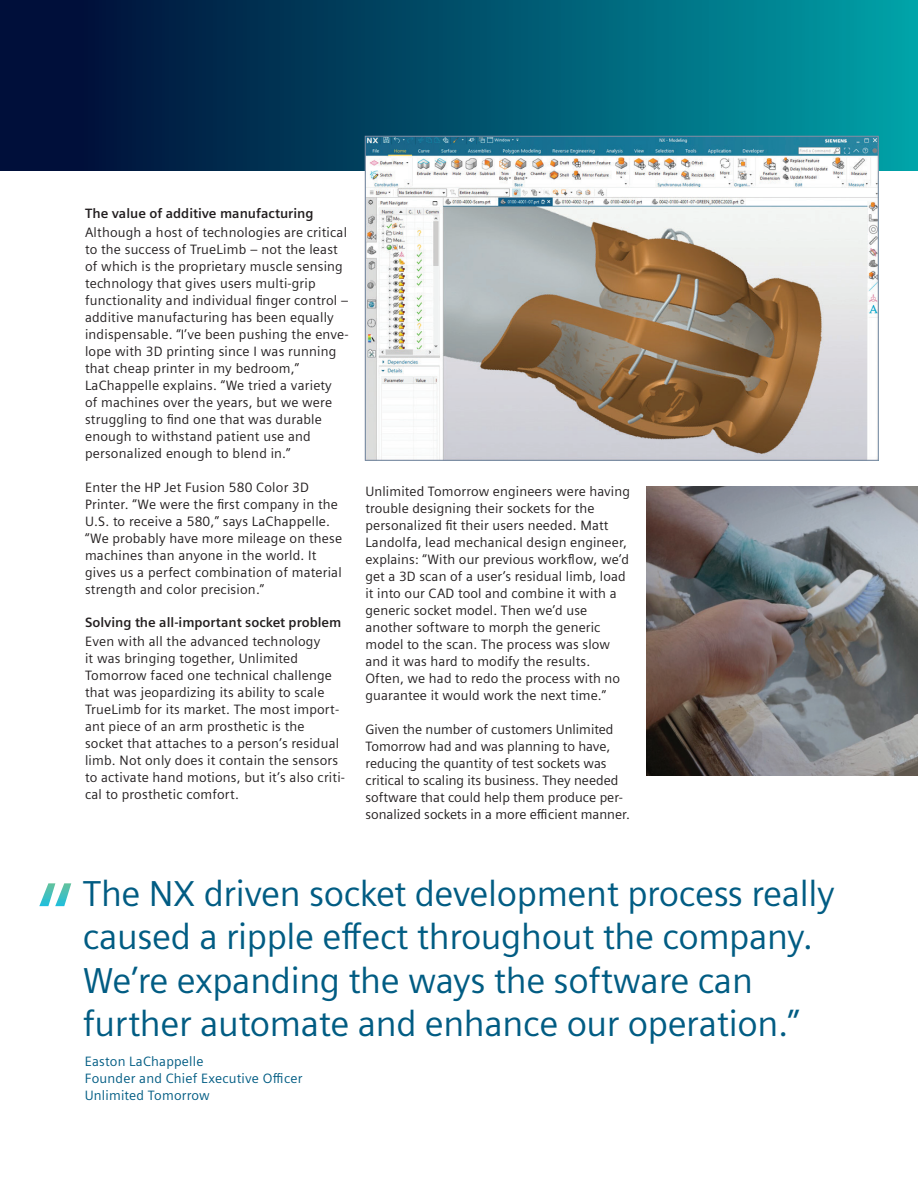
<style>
.page{position:relative;width:918px;height:1188px;background:#fff}
.page>*{position:absolute;margin:0;border:0;box-sizing:border-box;transform-origin:0 0}
.Large_Quote_Blue{font:36px/43.2px "Siemens Sans";letter-spacing:-.01em;color:#015c83}
.Body_Text{font:13.5px/17px "Siemens Sans";letter-spacing:.015em;color:#231f20}
.Body_Subhead{font:700 13.5px "Siemens Sans";color:#231f20}
.Large_Quote_Credit_Blue{font:13.5px/17px "Siemens Sans";letter-spacing:.015em;color:#015c83}
</style>
<div class="page">
<div style="left:0;top:0;width:918px;height:170px;background:linear-gradient(to right,#000430,#009fa6)"></div>
<svg style="left:39px;top:883px;width:32px;height:23px"></svg>
<img style="left:647px;top:486px;width:271px;height:290px">
<img style="left:367px;top:138px;width:509px;height:320px">
<div style="left:365px;top:136px;width:513px;height:324px;border:1px solid #858ea3"></div>
<p class="Body_Subhead" style="left:85px;top:203px;width:230px">The value of additive manufacturing</p>
<p class="Body_Text" style="left:85px;top:223px;width:265px">Although a host of technologies are critical to the success of TrueLimb – not the least of which is the proprietary muscle sensing technology that gives users multi-grip functionality and individual finger control – additive manufacturing has been equally indispensable. “I’ve been pushing the enve&shy;lope with 3D printing since I was running that cheap printer in my bedroom,” LaChappelle explains. “We tried a variety<br>of machines over the years, but we were struggling to find one that was durable enough to withstand patient use and personalized enough to blend in.”</p>
<p class="Body_Text" style="left:85px;top:478px;width:259px">Enter the HP Jet Fusion 580 Color 3D Printer. “We were the first company in the U.S. to receive a 580,” says LaChappelle. “We probably have more mileage on these machines than anyone in the world. It gives us a perfect combination of material strength and color precision.”</p>
<p class="Body_Subhead" style="left:85px;top:612px;width:258px">Solving the all-important socket problem</p>
<p class="Body_Text" style="left:85px;top:632px;width:262px">Even with all the advanced technology<br>it was bringing together, Unlimited Tomorrow faced one technical challenge that was jeopardizing its ability to scale TrueLimb for its market. The most import&shy;ant piece of an arm prosthetic is the socket that attaches to a person’s residual limb. Not only does it contain the sensors to activate hand motions, but it’s also criti&shy;cal to prosthetic comfort.</p>
<p class="Body_Text" style="left:365px;top:482px;width:266px">Unlimited Tomorrow engineers were having trouble designing their sockets for the personalized fit their users needed. Matt Landolfa, lead mechanical design engineer, explains: “With our previous workflow, we’d get a 3D scan of a user’s residual limb, load it into our CAD tool and combine it with a generic socket model. Then we’d use another software to morph the generic model to the scan. The process was slow and it was hard to modify the results.<br>Often, we had to redo the process with no guarantee it would work the next time.”</p>
<p class="Body_Text" style="left:365px;top:720px;width:266px">Given the number of customers Unlimited Tomorrow had and was planning to have, reducing the quantity of test sockets was critical to scaling its business. They needed software that could help them produce per&shy;sonalized sockets in a more efficient manner.</p>
<p class="Large_Quote_Blue" style="left:83px;top:870px;width:753px">The NX driven socket development process really caused a ripple effect throughout the company.<br>We’re expanding the ways the software can further automate and enhance our operation.”</p>
<p class="Large_Quote_Credit_Blue" style="left:85px;top:1051px;width:219px">Easton LaChappelle<br>Founder and Chief Executive Officer<br>Unlimited Tomorrow</p>
</div>
